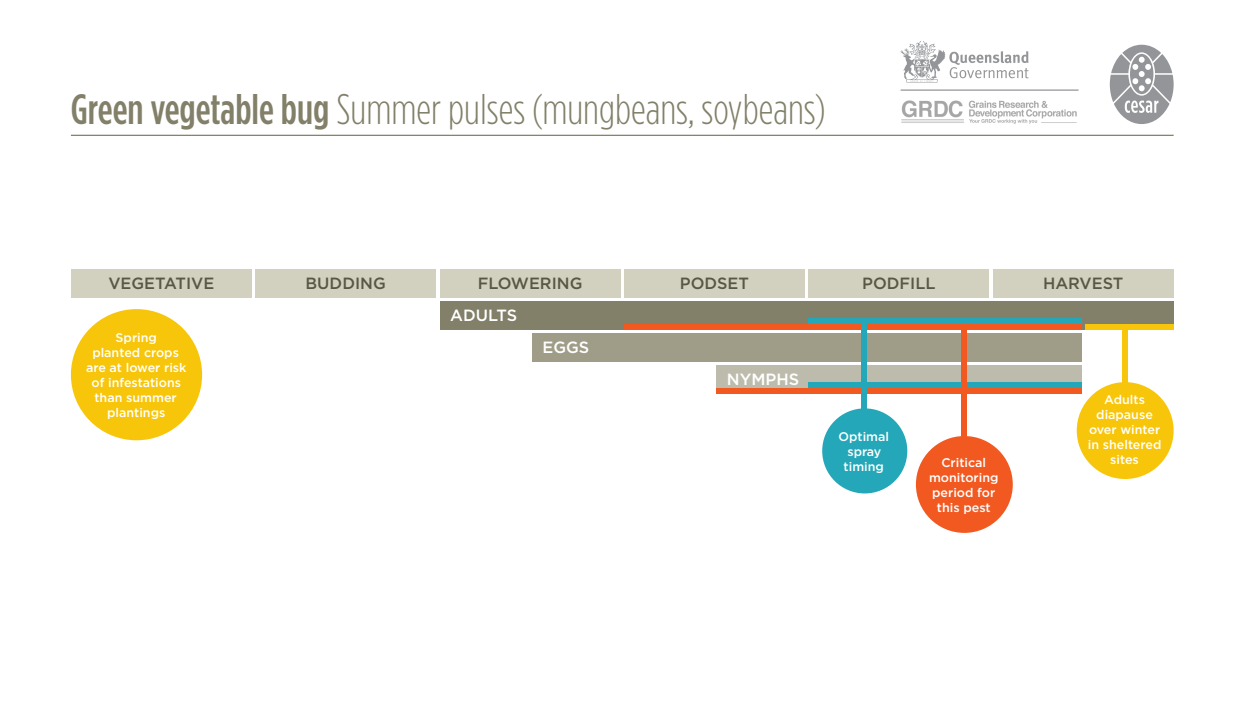
<style>
.page{position:relative;width:1241px;height:709px;background:#fff}
.page>*{position:absolute;margin:0;border:0;box-sizing:border-box;transform-origin:0 0}
.t1{font:300 condensed 42.5px "Gotham HTF";color:#828069}
.t2{font:500 16.25px "Gotham HTF";color:#585646}
.t3{font:500 16.25px "Gotham HTF";color:#fff}
.t4{font:500 12.5px/15px "Gotham HTF";color:#fff;text-align:center}
.s1{font-weight:500}
</style>
<div class="page">
<svg style="left:900px;top:41px;width:128px;height:42px"></svg>
<div style="left:439px;top:301px;width:734px;height:29px;background:#828069"></div>
<div style="left:716px;top:365px;width:365px;height:28px;background:#bdbcac"></div>
<div style="left:624px;top:324px;width:457px;height:6px;background:#f15921"></div>
<div style="left:1084px;top:324px;width:89px;height:6px;background:#f7c509"></div>
<div style="left:716px;top:388px;width:365px;height:5px;background:#f15921"></div>
<div style="left:531px;top:333px;width:550px;height:28px;background:#9f9d88"></div>
<div style="left:808px;top:382px;width:273px;height:6px;background:#24a7b8"></div>
<div style="left:808px;top:318px;width:273px;height:6px;background:#24a7b8"></div>
<div style="left:992px;top:269px;width:181px;height:29px;background:#d2d1bf"></div>
<div style="left:255px;top:269px;width:181px;height:29px;background:#d2d1bf"></div>
<div style="left:439px;top:269px;width:181px;height:29px;background:#d2d1bf"></div>
<div style="left:624px;top:269px;width:180px;height:29px;background:#d2d1bf"></div>
<div style="left:808px;top:269px;width:181px;height:29px;background:#d2d1bf"></div>
<div style="left:71px;top:269px;width:181px;height:29px;background:#d2d1bf"></div>
<img style="left:901px;top:100px;width:176px;height:24px">
<svg style="left:1109px;top:45px;width:64px;height:79px"></svg>
<hr style="left:900px;top:89px;width:178px;height:2px;background:#939598">
<hr style="left:71px;top:135px;width:1102px;height:1px;background:#828069">
<div style="left:961px;top:327px;width:6px;height:157px;background:#f15921"></div>
<div style="left:1122px;top:327px;width:5px;height:93px;background:#f7c509"></div>
<div style="left:915px;top:436px;width:97px;height:97px;background:#f15921;border-radius:50%"></div>
<div style="left:1076px;top:382px;width:97px;height:97px;background:#f7c509;border-radius:50%"></div>
<div style="left:71px;top:309px;width:131px;height:131px;background:#f7c509;border-radius:50%"></div>
<div style="left:861px;top:321px;width:5px;height:105px;background:#24a7b8"></div>
<div style="left:822px;top:408px;width:85px;height:85px;background:#24a7b8;border-radius:50%"></div>
<p class="t1" style="left:71px;top:87px;width:755px"><span class="s1">Green vegetable bug</span> Summer pulses (mungbeans, soybeans)</p>
<p class="t2" style="left:108px;top:274px;width:107px">VEGETATIVE</p>
<p class="t2" style="left:305px;top:274px;width:82px">BUDDING</p>
<p class="t2" style="left:477px;top:274px;width:106px">FLOWERING</p>
<p class="t2" style="left:679px;top:274px;width:71px">PODSET</p>
<p class="t2" style="left:862px;top:274px;width:75px">PODFILL</p>
<p class="t2" style="left:1042px;top:274px;width:82px">HARVEST</p>
<p class="t4" style="left:86px;top:330px;width:102px">Spring<br>planted crops are at lower risk of infestations than summer plantings</p>
<p class="t3" style="left:450px;top:306px;width:68px">ADULTS</p>
<p class="t3" style="left:542px;top:338px;width:48px">EGGS</p>
<p class="t3" style="left:726px;top:370px;width:74px">NYMPHS</p>
<p class="t4" style="left:838px;top:429px;width:52px">Optimal spray timing</p>
<p class="t4" style="left:928px;top:455px;width:71px">Critical monitoring period for this pest</p>
<p class="t4" style="left:1087px;top:392px;width:75px">Adults diapause over winter in sheltered sites</p>
</div>
